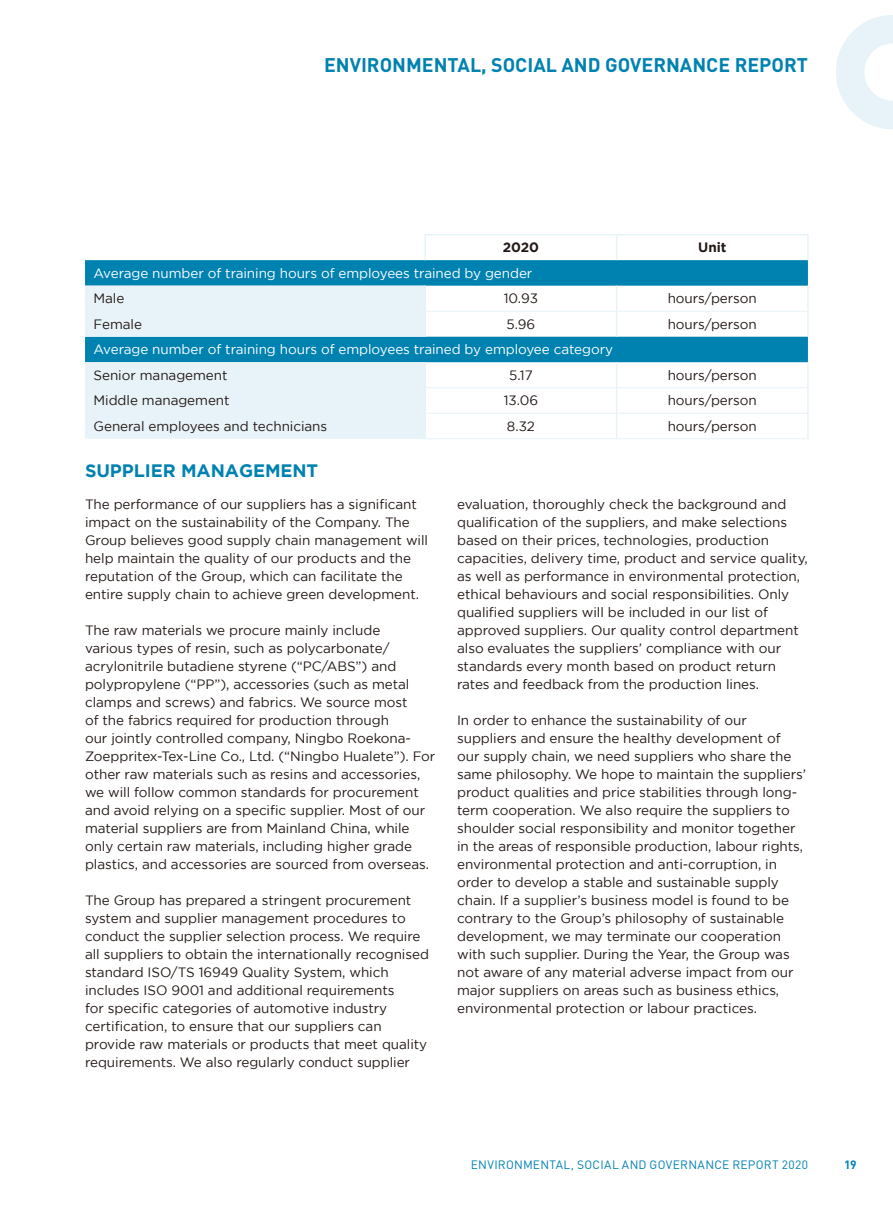
<style>
.page{position:relative;width:893px;height:1212px;background:#fff}
.page>*{position:absolute;margin:0;border:0;box-sizing:border-box;transform-origin:0 0}
.t1{font:700 19.5px "DIN";color:#0082b1}
.t2{font:700 18px "Gotham";letter-spacing:-.005em;color:#0082b1}
.t3{font:13.5px/18px "Gotham";letter-spacing:-.005em;color:#231916}
.t4{font:13.5px "Gotham";letter-spacing:-.005em;color:#fff}
.t5{font:700 13.5px "Gotham";letter-spacing:-.005em;color:#231916}
.t6{font:12px "DIN";letter-spacing:.025em;color:#0082b1}
.t7{font:700 12px "DIN";color:#0082b1}
</style>
<div class="page">
<svg style="left:836px;top:15px;width:57px;height:114px"></svg>
<svg style="left:85px;top:260px;width:723px;height:102px;fill:#0082b1"></svg>
<svg style="left:85px;top:286px;width:340px;height:153px;fill:#e7f3f9"></svg>
<svg style="left:616px;top:235px;width:1px;height:25px"></svg>
<hr style="left:424px;top:286px;width:2px;height:25px;background:#e7f3f9">
<hr style="left:807px;top:286px;width:2px;height:25px;background:#e7f3f9">
<hr style="left:85px;top:311px;width:340px;height:1px;background:#e7f3f9">
<hr style="left:424px;top:312px;width:2px;height:25px;background:#e7f3f9">
<hr style="left:425px;top:311px;width:192px;height:1px;background:#e7f3f9">
<svg style="left:616px;top:286px;width:1px;height:51px"></svg>
<hr style="left:617px;top:311px;width:190px;height:1px;background:#e7f3f9">
<hr style="left:807px;top:311px;width:2px;height:26px;background:#e7f3f9">
<hr style="left:424px;top:362px;width:2px;height:25px;background:#e7f3f9">
<hr style="left:807px;top:362px;width:2px;height:26px;background:#e7f3f9">
<hr style="left:85px;top:387px;width:340px;height:1px;background:#e7f3f9">
<hr style="left:424px;top:388px;width:2px;height:25px;background:#e7f3f9">
<hr style="left:424px;top:413px;width:2px;height:25px;background:#e7f3f9">
<svg style="left:616px;top:362px;width:1px;height:76px"></svg>
<hr style="left:807px;top:388px;width:2px;height:25px;background:#e7f3f9">
<hr style="left:807px;top:413px;width:2px;height:25px;background:#e7f3f9">
<hr style="left:424px;top:235px;width:2px;height:25px;background:#e7f3f9">
<hr style="left:807px;top:235px;width:2px;height:25px;background:#e7f3f9">
<hr style="left:424px;top:234px;width:193px;height:1px;background:#e7f3f9">
<hr style="left:617px;top:234px;width:192px;height:1px;background:#e7f3f9">
<hr style="left:425px;top:387px;width:192px;height:1px;background:#e7f3f9">
<hr style="left:617px;top:387px;width:190px;height:1px;background:#e7f3f9">
<hr style="left:426px;top:413px;width:191px;height:1px;background:#e7f3f9">
<hr style="left:617px;top:413px;width:190px;height:1px;background:#e7f3f9">
<hr style="left:424px;top:438px;width:193px;height:1px;background:#e7f3f9">
<hr style="left:617px;top:438px;width:192px;height:1px;background:#e7f3f9">
<h1 class="t1" style="left:324px;top:52px;width:485px">ENVIRONMENTAL, SOCIAL AND GOVERNANCE REPORT</h1>
<p class="t5" style="left:503px;top:240px;width:38px">2020</p>
<p class="t5" style="left:698px;top:240px;width:30px">Unit</p>
<p class="t4" style="left:94px;top:265px;width:440px">Average number of training hours of employees trained by gender</p>
<p class="t3" style="left:94px;top:289px;width:32px">Male</p>
<p class="t3" style="left:504px;top:289px;width:36px">10.93</p>
<p class="t3" style="left:668px;top:289px;width:91px">hours/person</p>
<p class="t3" style="left:94px;top:315px;width:50px">Female</p>
<p class="t3" style="left:506px;top:315px;width:30px">5.96</p>
<p class="t3" style="left:668px;top:315px;width:91px">hours/person</p>
<p class="t4" style="left:94px;top:342px;width:521px">Average number of training hours of employees trained by employee category</p>
<p class="t3" style="left:94px;top:366px;width:136px">Senior management</p>
<p class="t3" style="left:509px;top:366px;width:25px">5.17</p>
<p class="t3" style="left:668px;top:366px;width:91px">hours/person</p>
<p class="t3" style="left:94px;top:391px;width:138px">Middle management</p>
<p class="t3" style="left:504px;top:391px;width:36px">13.06</p>
<p class="t3" style="left:668px;top:391px;width:91px">hours/person</p>
<p class="t3" style="left:94px;top:417px;width:235px">General employees and technicians</p>
<p class="t3" style="left:507px;top:417px;width:29px">8.32</p>
<p class="t3" style="left:668px;top:417px;width:91px">hours/person</p>
<h2 class="t2" style="left:85px;top:460px;width:235px">SUPPLIER MANAGEMENT</h2>
<p class="t3" style="left:85px;top:495px;width:345px">The performance of our suppliers has a significant impact on the sustainability of the Company. The Group believes good supply chain management will help maintain the quality of our products and the reputation of the Group, which can facilitate the entire supply chain to achieve green development.</p>
<p class="t3" style="left:85px;top:621px;width:352px">The raw materials we procure mainly include<br>various types of resin, such as polycarbonate/ acrylonitrile butadiene styrene (“PC/ABS”) and polypropylene (“PP”), accessories (such as metal clamps and screws) and fabrics. We source most<br>of the fabrics required for production through<br>our jointly controlled company, Ningbo Roekona-Zoeppritex-Tex-Line Co., Ltd. (“Ningbo Hualete”). For other raw materials such as resins and accessories, we will follow common standards for procurement and avoid relying on a specific supplier. Most of our material suppliers are from Mainland China, while only certain raw materials, including higher grade plastics, and accessories are sourced from overseas.</p>
<p class="t3" style="left:85px;top:891px;width:345px">The Group has prepared a stringent procurement system and supplier management procedures to conduct the supplier selection process. We require all suppliers to obtain the internationally recognised standard ISO/TS 16949 Quality System, which includes ISO 9001 and additional requirements<br>for specific categories of automotive industry certification, to ensure that our suppliers can provide raw materials or products that meet quality requirements. We also regularly conduct supplier</p>
<p class="t3" style="left:457px;top:495px;width:352px">evaluation, thoroughly check the background and qualification of the suppliers, and make selections based on their prices, technologies, production capacities, delivery time, product and service quality, as well as performance in environmental protection, ethical behaviours and social responsibilities. Only qualified suppliers will be included in our list of approved suppliers. Our quality control department also evaluates the suppliers’ compliance with our standards every month based on product return rates and feedback from the production lines.</p>
<p class="t3" style="left:457px;top:711px;width:351px">In order to enhance the sustainability of our suppliers and ensure the healthy development of our supply chain, we need suppliers who share the same philosophy. We hope to maintain the suppliers’ product qualities and price stabilities through long&shy;term cooperation. We also require the suppliers to shoulder social responsibility and monitor together in the areas of responsible production, labour rights, environmental protection and anti-corruption, in order to develop a stable and sustainable supply chain. If a supplier’s business model is found to be contrary to the Group’s philosophy of sustainable development, we may terminate our cooperation with such supplier. During the Year, the Group was not aware of any material adverse impact from our major suppliers on areas such as business ethics, environmental protection or labour practices.</p>
<p class="t6" style="left:471px;top:1157px;width:339px">ENVIRONMENTAL, SOCIAL AND GOVERNANCE REPORT 2020</p>
<p class="t7" style="left:844px;top:1157px;width:14px">19</p>
</div>
